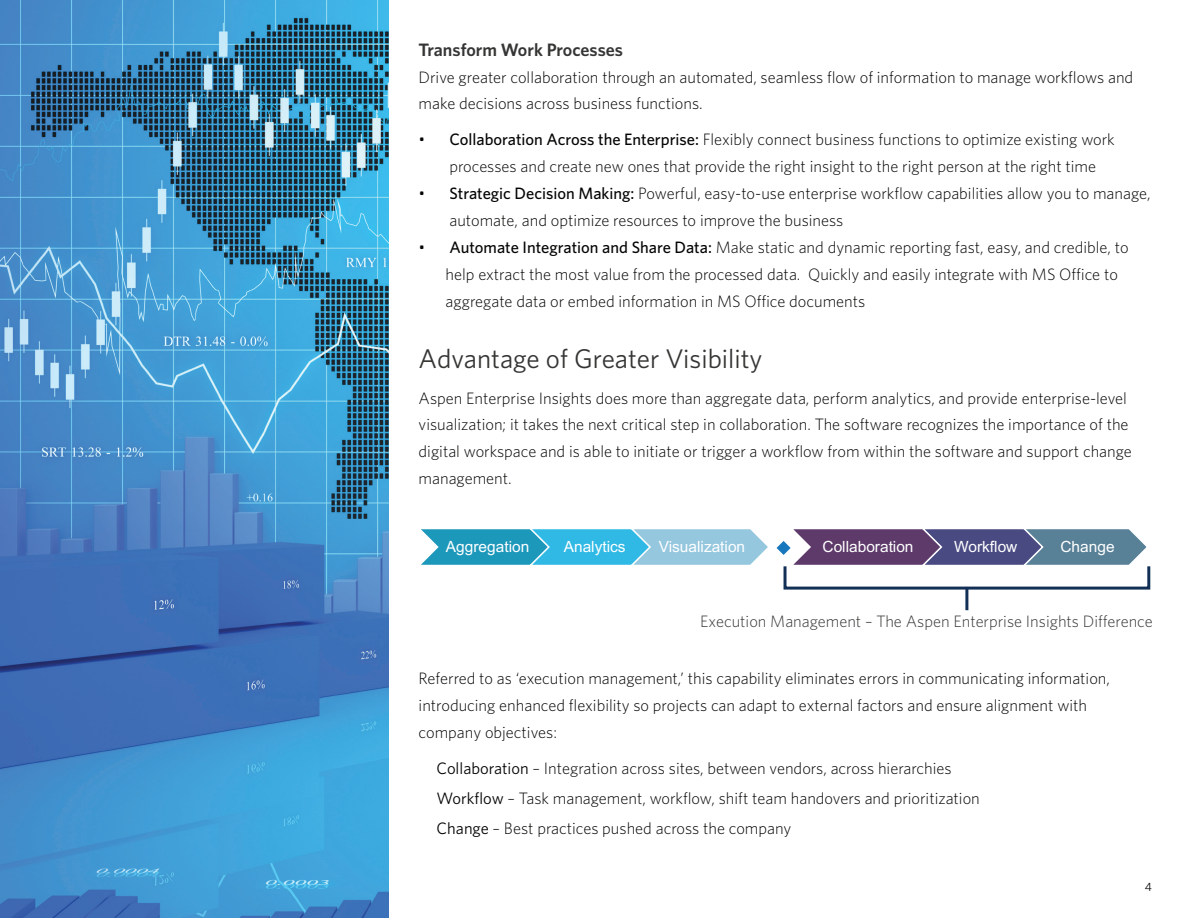
<style>
.page{position:relative;width:1188px;height:918px;background:#fff}
.page>*{position:absolute;margin:0;border:0;box-sizing:border-box;transform-origin:0 0}
.t1{font:27px "Whitney";color:#353533}
.t2{font:600 18px "Whitney";color:#353533}
.t3{font:300 16.5px/27px "Whitney";color:#040503}
.t4{font:300 16.5px "Whitney";color:#353533}
.t5{font:15.45px "Arial";color:#fff}
.t6{font:12px "Whitney";color:#040503}
.s1{font-weight:500}
.s2{font-weight:400}
</style>
<div class="page">
<img style="left:0;top:0;width:388px;height:918px">
<svg style="left:421px;top:529px;width:347px;height:36px;background:#5ab8d7"></svg>
<svg style="left:777px;top:529px;width:369px;height:36px;background:#67668d"></svg>
<div style="left:784px;top:565px;width:366px;height:25px;border:3px solid #123056"></div>
<hr style="left:965px;top:587px;width:3px;height:23px;background:#123056">
<p class="t2" style="left:419px;top:38px;width:206px">Transform Work Processes</p>
<p class="t3" style="left:419px;top:63px;width:716px">Drive greater collaboration through an automated, seamless flow of information to manage workflows and make decisions across business functions.</p>
<p class="t3" style="left:449px;top:126px;width:667px;text-indent:-31px">• <span class="s1">Collaboration Across the Enterprise:</span> Flexibly connect business functions to optimize existing work processes and create new ones that provide the right insight to the right person at the right time</p>
<p class="t3" style="left:449px;top:180px;width:703px;text-indent:-31px">• <span class="s1">Strategic Decision Making:</span> Powerful, easy-to-use enterprise workflow capabilities allow you to manage, automate, and optimize resources to improve the business</p>
<p class="t3" style="left:446px;top:234px;width:685px;text-indent:-27px">• <span class="s1">Automate Integration and Share Data:</span> Make static and dynamic reporting fast, easy, and credible, to help extract the most value from the processed data. Quickly and easily integrate with MS Office to aggregate data or embed information in MS Office documents</p>
<h1 class="t1" style="left:419px;top:342px;width:345px">Advantage of Greater Visibility</h1>
<p class="t3" style="left:419px;top:384px;width:715px">Aspen Enterprise Insights does more than aggregate data, perform analytics, and provide enterprise-level visualization; it takes the next critical step in collaboration. The software recognizes the importance of the digital workspace and is able to initiate or trigger a workflow from within the software and support change management.</p>
<p class="t5" style="left:446px;top:536px;width:85px">Aggregation</p>
<p class="t5" style="left:564px;top:536px;width:63px">Analytics</p>
<p class="t5" style="left:659px;top:536px;width:88px">Visualization</p>
<p class="t5" style="left:823px;top:536px;width:93px">Collaboration</p>
<p class="t5" style="left:954px;top:536px;width:65px">Workflow</p>
<p class="t5" style="left:1061px;top:536px;width:56px">Change</p>
<p class="t4" style="left:700px;top:610px;width:454px">Execution Management – The Aspen Enterprise Insights Difference</p>
<p class="t3" style="left:419px;top:664px;width:693px">Referred to as ‘execution management,’ this capability eliminates errors in communicating information, introducing enhanced flexibility so projects can adapt to external factors and ensure alignment with company objectives:</p>
<p class="t3" style="left:437px;top:752px;width:545px;line-height:30px"><span class="s2">Collaboration</span> – Integration across sites, between vendors, across hierarchies<br><span class="s2">Workflow</span> – Task management, workflow, shift team handovers and prioritization<br><span class="s2">Change</span> – Best practices pushed across the company</p>
<p class="t6" style="left:1145px;top:880px;width:9px">4</p>
</div>
